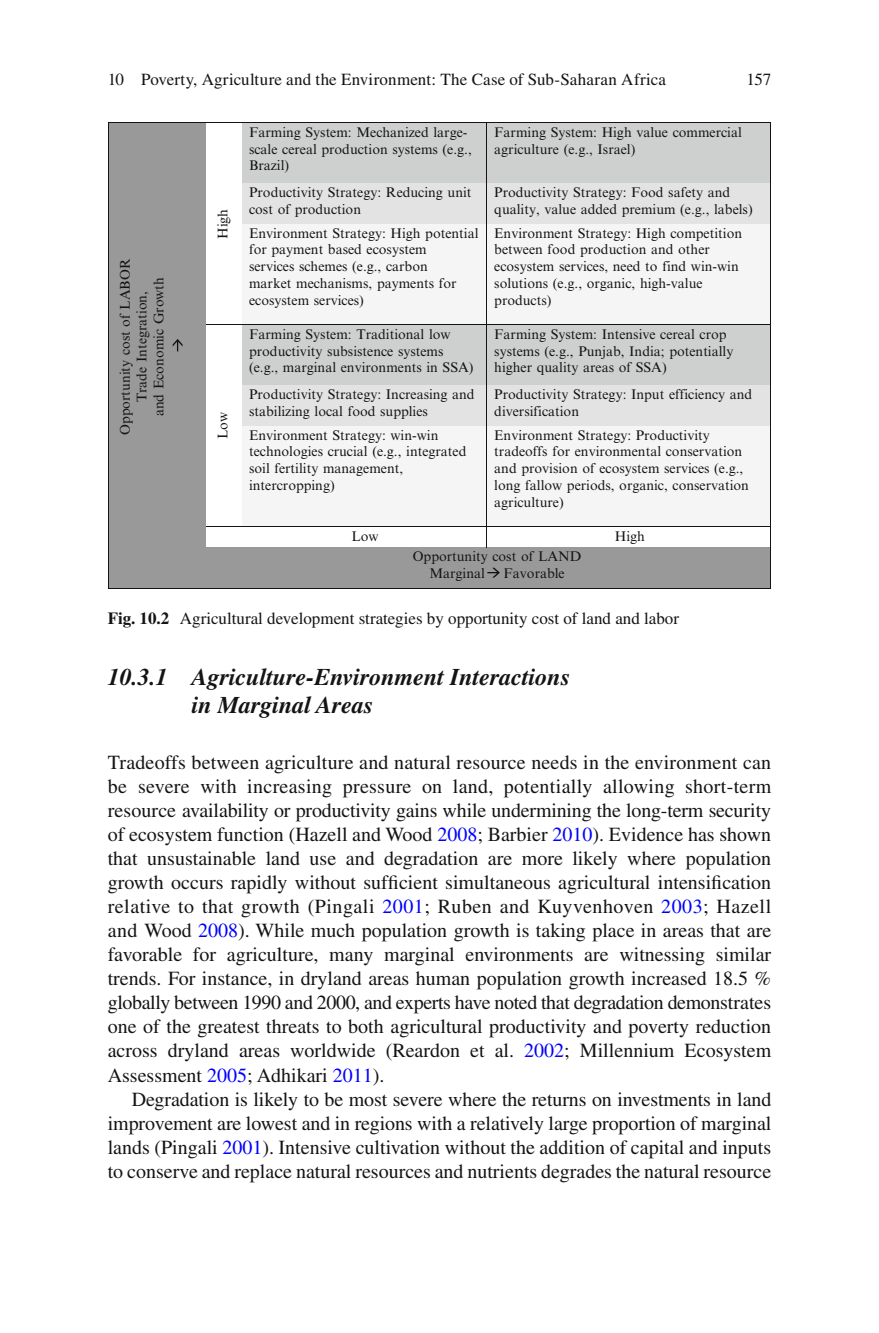
<style>
.page{position:relative;width:879px;height:1333px;background:#fff}
.page>*{position:absolute;margin:0;border:0;box-sizing:border-box;transform-origin:0 0}
.t1{font:italic 700 24px/28px "Times";color:#131413}
.t2{font:20px/24px "Times";color:#131413;text-align:justify}
.t3{font:17px "Times";color:#131413}
.t4{font:14px/16.8px "Times New Roman";color:#131413}
.s1{font-weight:700}
.s2{color:#00f}
</style>
<div class="page">
<div style="left:206px;top:547px;width:564px;height:41px;background:#999"></div>
<div style="left:108px;top:123px;width:98px;height:464px;background:#999"></div>
<div style="left:242px;top:123px;width:244px;height:60px;background:#cecfcf"></div>
<div style="left:487px;top:123px;width:283px;height:60px;background:#cecfcf"></div>
<hr style="left:108px;top:122px;width:98px;height:1px;background:#131413">
<hr style="left:206px;top:122px;width:564px;height:1px;background:#131413">
<hr style="left:108px;top:123px;width:1px;height:60px;background:#131413">
<hr style="left:486px;top:123px;width:1px;height:60px;background:#131413">
<hr style="left:770px;top:123px;width:1px;height:60px;background:#131413">
<div style="left:242px;top:183px;width:244px;height:41px;background:#e3e3e3"></div>
<div style="left:487px;top:183px;width:283px;height:41px;background:#e3e3e3"></div>
<hr style="left:108px;top:183px;width:1px;height:41px;background:#131413">
<hr style="left:486px;top:183px;width:1px;height:41px;background:#131413">
<hr style="left:770px;top:183px;width:1px;height:41px;background:#131413">
<div style="left:242px;top:224px;width:244px;height:100px;background:#f5f5f5"></div>
<div style="left:487px;top:224px;width:283px;height:100px;background:#f5f5f5"></div>
<hr style="left:108px;top:224px;width:1px;height:100px;background:#131413">
<hr style="left:486px;top:224px;width:1px;height:100px;background:#131413">
<hr style="left:770px;top:224px;width:1px;height:100px;background:#131413">
<div style="left:242px;top:325px;width:244px;height:60px;background:#cecfcf"></div>
<div style="left:487px;top:325px;width:283px;height:60px;background:#cecfcf"></div>
<hr style="left:206px;top:324px;width:564px;height:1px;background:#131413">
<hr style="left:108px;top:325px;width:1px;height:60px;background:#131413">
<hr style="left:486px;top:325px;width:1px;height:60px;background:#131413">
<hr style="left:770px;top:325px;width:1px;height:60px;background:#131413">
<div style="left:242px;top:385px;width:244px;height:41px;background:#e3e3e3"></div>
<div style="left:487px;top:385px;width:283px;height:41px;background:#e3e3e3"></div>
<hr style="left:108px;top:385px;width:1px;height:41px;background:#131413">
<hr style="left:486px;top:385px;width:1px;height:41px;background:#131413">
<hr style="left:770px;top:385px;width:1px;height:41px;background:#131413">
<div style="left:242px;top:426px;width:244px;height:100px;background:#f5f5f5"></div>
<div style="left:487px;top:426px;width:283px;height:100px;background:#f5f5f5"></div>
<hr style="left:108px;top:426px;width:1px;height:100px;background:#131413">
<hr style="left:486px;top:426px;width:1px;height:100px;background:#131413">
<hr style="left:770px;top:426px;width:1px;height:100px;background:#131413">
<hr style="left:206px;top:526px;width:564px;height:1px;background:#131413">
<svg style="left:108px;top:526px;width:1px;height:21px"></svg>
<svg style="left:486px;top:527px;width:1px;height:20px"></svg>
<svg style="left:770px;top:526px;width:1px;height:21px"></svg>
<hr style="left:108px;top:547px;width:1px;height:41px;background:#131413">
<hr style="left:108px;top:587px;width:98px;height:1px;background:#131413">
<hr style="left:206px;top:587px;width:564px;height:1px;background:#131413">
<hr style="left:770px;top:547px;width:1px;height:41px;background:#131413">
<svg style="left:487px;top:567px;width:13px;height:10px"></svg>
<svg style="left:173px;top:339px;width:9px;height:12px"></svg>
<p class="t3" style="left:108px;top:73px;width:560px">10 Poverty, Agriculture and the Environment: The Case of Sub-Saharan Africa</p>
<p class="t3" style="left:746px;top:73px;width:26px">157</p>
<p class="t4" style="left:118px;top:435px;width:178px;text-align:center;rotate:-90deg">Opportunity cost of LABOR<br>Trade Integration,<br>and Economic Growth</p>
<p class="t4" style="left:215px;top:239px;width:32px;rotate:-90deg">High</p>
<p class="t4" style="left:215px;top:439px;width:29px;rotate:-90deg">Low</p>
<p class="t4" style="left:249px;top:125px;width:224px">Farming System: Mechanized large&shy;scale cereal production systems (e.g.,<br>Brazil)</p>
<p class="t4" style="left:249px;top:185px;width:224px">Productivity Strategy: Reducing unit cost of production</p>
<p class="t4" style="left:249px;top:225px;width:231px">Environment Strategy: High potential for payment based ecosystem<br>services schemes (e.g., carbon<br>market mechanisms, payments for ecosystem services)</p>
<p class="t4" style="left:249px;top:327px;width:226px">Farming System: Traditional low productivity subsistence systems (e.g., marginal environments in SSA)</p>
<p class="t4" style="left:249px;top:387px;width:227px">Productivity Strategy: Increasing and stabilizing local food supplies</p>
<p class="t4" style="left:249px;top:427px;width:219px">Environment Strategy: win-win technologies crucial (e.g., integrated soil fertility management, intercropping)</p>
<p class="t4" style="left:494px;top:125px;width:249px">Farming System: High value commercial agriculture (e.g., Israel)</p>
<p class="t4" style="left:494px;top:185px;width:260px">Productivity Strategy: Food safety and quality, value added premium (e.g., labels)</p>
<p class="t4" style="left:494px;top:225px;width:249px">Environment Strategy: High competition between food production and other ecosystem services, need to find win-win solutions (e.g., organic, high-value products)</p>
<p class="t4" style="left:494px;top:327px;width:240px">Farming System: Intensive cereal crop systems (e.g., Punjab, India; potentially higher quality areas of SSA)</p>
<p class="t4" style="left:494px;top:387px;width:259px">Productivity Strategy: Input efficiency and diversification</p>
<p class="t4" style="left:494px;top:427px;width:256px">Environment Strategy: Productivity tradeoffs for environmental conservation and provision of ecosystem services (e.g., long fallow periods, organic, conservation agriculture)</p>
<p class="t4" style="left:351px;top:529px;width:29px">Low</p>
<p class="t4" style="left:615px;top:529px;width:32px">High</p>
<p class="t4" style="left:429px;top:549px;width:153px;text-indent:-17px">Opportunity cost of LAND<br>Marginal</p>
<p class="t4" style="left:503px;top:566px;width:63px">Favorable</p>
<p class="t3" style="left:108px;top:612px;width:573px"><span class="s1">Fig. 10.2</span> Agricultural development strategies by opportunity cost of land and labor</p>
<p class="t1" style="left:192px;top:665px;width:380px;text-indent:-84px">10.3.1 Agriculture-Environment Interactions in Marginal Areas</p>
<p class="t2" style="left:108px;top:752px;width:665px">Tradeoffs between agriculture and natural resource needs in the environment can be severe with increasing pressure on land, potentially allowing short-term resource availability or productivity gains while undermining the long-term security of ecosystem function (Hazell and Wood <span class="s2">2008</span> ; Barbier <span class="s2">2010</span> ). Evidence has shown that unsustainable land use and degradation are more likely where population growth occurs rapidly without sufficient simultaneous agricultural intensification relative to that growth (Pingali <span class="s2">2001</span> ; Ruben and Kuyvenhoven <span class="s2">2003</span> ; Hazell and Wood <span class="s2">2008</span> ). While much population growth is taking place in areas that are favorable for agriculture, many marginal environments are witnessing similar trends. For instance, in dryland areas human population growth increased 18.5 % globally between 1990 and 2000, and experts have noted that degradation demonstrates one of the greatest threats to both agricultural productivity and poverty reduction across dryland areas worldwide (Reardon et al. <span class="s2">2002</span> ; Millennium Ecosystem Assessment <span class="s2">2005</span> ; Adhikari <span class="s2">2011</span> ).</p>
<p class="t2" style="left:108px;top:1088px;width:665px;text-indent:24px">Degradation is likely to be most severe where the returns on investments in land improvement are lowest and in regions with a relatively large proportion of marginal lands (Pingali <span class="s2">2001</span> ). Intensive cultivation without the addition of capital and inputs to conserve and replace natural resources and nutrients degrades the natural resource</p>
</div>
